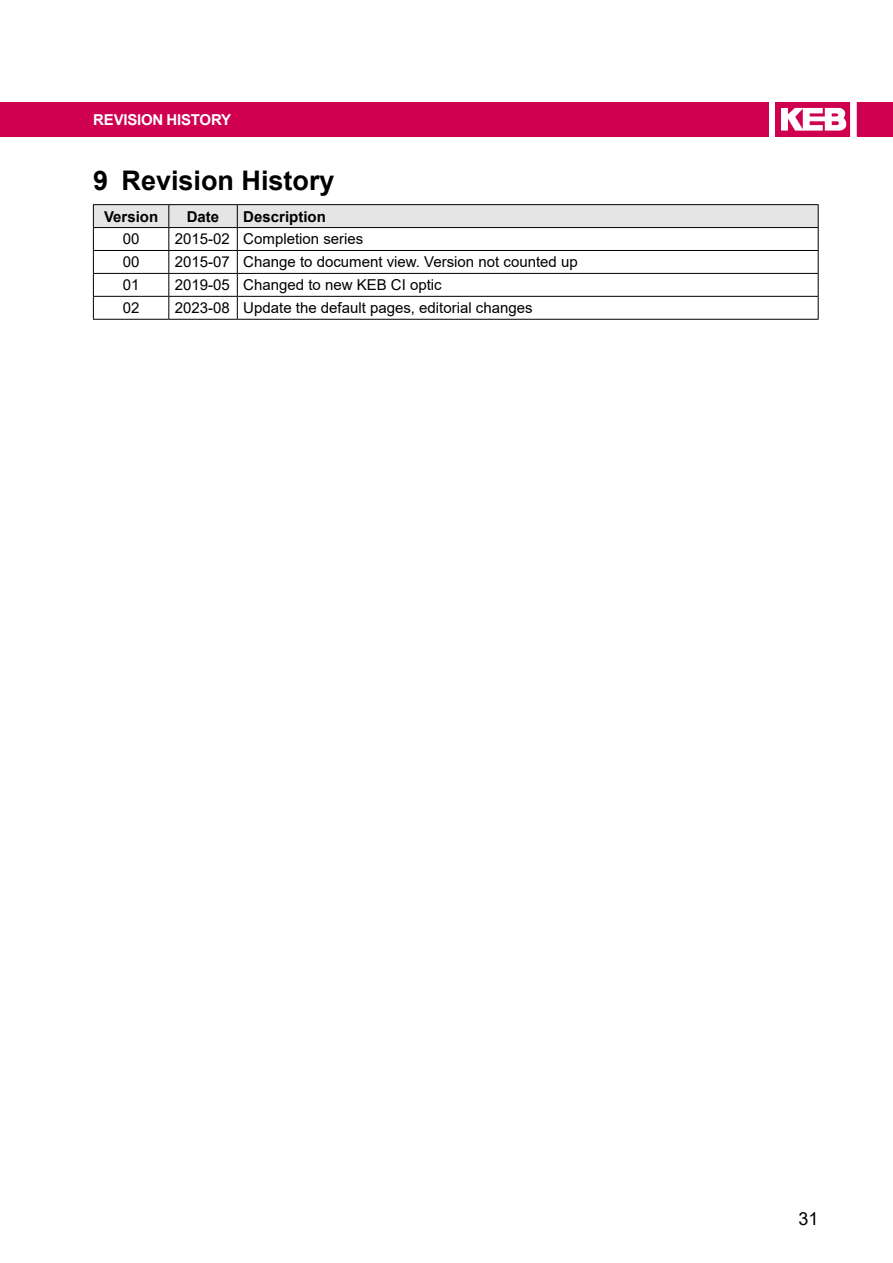
<style>
.page{position:relative;width:893px;height:1263px;background:#fff}
.page>*{position:absolute;margin:0;border:0;box-sizing:border-box;transform-origin:0 0}
.t1{font:700 27px "Arial";color:#000}
.t2{font:18px "Arial";color:#000}
.t3{font:15px "Arial";color:#000}
.t4{font:700 15px "Arial";color:#000}
.t5{font:700 15px "Arial";color:#fff}
</style>
<div class="page">
<div style="left:0;top:102px;width:769px;height:34px;background:#ce004f"></div>
<svg style="left:775px;top:102px;width:75px;height:34px"></svg>
<div style="left:857px;top:102px;width:36px;height:34px;background:#ce004f"></div>
<hr style="left:93px;top:204px;width:76px;height:1px;background:#000">
<hr style="left:169px;top:204px;width:68px;height:1px;background:#000">
<hr style="left:237px;top:204px;width:582px;height:1px;background:#000">
<svg style="left:93px;top:205px;width:726px;height:114px"></svg>
<hr style="left:93px;top:319px;width:76px;height:1px;background:#000">
<hr style="left:169px;top:319px;width:68px;height:1px;background:#000">
<hr style="left:237px;top:319px;width:582px;height:1px;background:#000">
<p class="t5" style="left:93px;top:110px;width:30px">Revision</p>
<p class="t5" style="left:167px;top:110px;width:21px">Histor</p>
<p class="t5" style="left:221px;top:110px;width:12px">y</p>
<h1 class="t1" style="left:93px;top:161px;width:243px">9 Revision History</h1>
<p class="t4" style="left:104px;top:206px;width:56px">Version</p>
<p class="t4" style="left:187px;top:206px;width:34px">Date</p>
<p class="t4" style="left:243px;top:206px;width:84px">Description</p>
<p class="t3" style="left:123px;top:229px;width:18px">00</p>
<p class="t3" style="left:175px;top:229px;width:190px">2015-02 Completion series</p>
<p class="t3" style="left:123px;top:252px;width:18px">00</p>
<p class="t3" style="left:175px;top:252px;width:404px">2015-07 Change to document view. Version not counted up</p>
<p class="t3" style="left:123px;top:275px;width:18px">01</p>
<p class="t3" style="left:175px;top:275px;width:268px">2019-05 Changed to new KEB CI optic</p>
<p class="t3" style="left:123px;top:298px;width:18px">02</p>
<p class="t3" style="left:175px;top:298px;width:359px">2023-08 Update the default pages, editorial changes</p>
<p class="t2" style="left:798px;top:1206px;width:22px">31</p>
</div>
